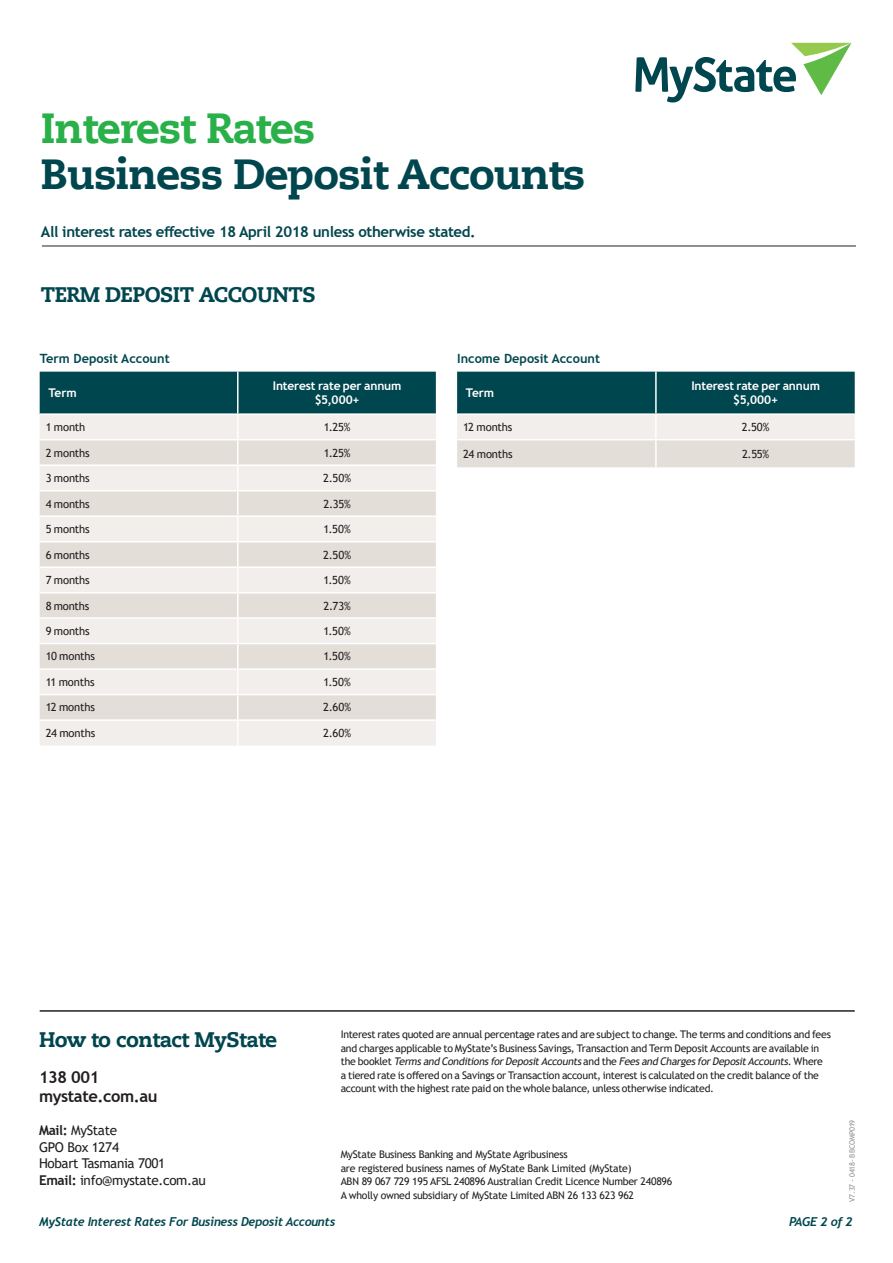
<style>
.page{position:relative;width:893px;height:1263px;background:#fff}
.page>*{position:absolute;margin:0;border:0;box-sizing:border-box;transform-origin:0 0}
.t1{font:800 42px/45px "Caecilia Com 85";letter-spacing:-.025em;color:#00464e}
.Heading_MyS{font:800 21px "Caecilia Com 85";letter-spacing:-.025em;color:#00464e}
.t2{font:700 16.5px/19.5px "Trebuchet MS";letter-spacing:-.025em;color:#231f20}
.Bold_Date_MyS{font:700 15px "Trebuchet MS";letter-spacing:-.025em;color:#00464e}
.t3{font:13.5px/16.5px "Trebuchet MS";letter-spacing:-.025em;color:#231f20}
.Sub-Subheading_Mys{font:700 12.75px "Trebuchet MS";color:#00464e}
.t4{font:italic 700 12.3px "Trebuchet";letter-spacing:-.025em;color:#00464e}
.Bold{font:700 12px/13.5px "Trebuchet MS";letter-spacing:-.01em;color:#fff;text-align:center}
.Bold-2{font:11.25px "Trebuchet MS";letter-spacing:-.015em;color:#231f20}
.Terms___Conditions{font:10.5px/13.5px "Trebuchet MS";letter-spacing:-.025em;color:#231f20}
.t5{font:7.5px "Trebuchet MS";letter-spacing:-.025em;color:#939598}
.s1{color:#2ab049}
.s2{font-weight:700}
.s3{font-style:italic}
</style>
<div class="page">
<svg style="left:635px;top:43px;width:216px;height:60px"></svg>
<hr style="left:40px;top:1010px;width:815px;height:2px;background:#231f20">
<div style="left:40px;top:372px;width:396px;height:41px;background:#00464e"></div>
<div style="left:40px;top:415px;width:396px;height:24px;background:#f1eeec"></div>
<svg style="left:40px;top:440px;width:396px;height:279px;background:#eae6e2"></svg>
<svg style="left:40px;top:491px;width:396px;height:177px;background:#e8e3df"></svg>
<div style="left:40px;top:517px;width:396px;height:24px;background:#f1eeec"></div>
<div style="left:40px;top:721px;width:396px;height:25px;background:#f1eeec"></div>
<hr style="left:237px;top:372px;width:2px;height:41px;background:#fff">
<hr style="left:237px;top:415px;width:2px;height:24px;background:#fff">
<hr style="left:237px;top:440px;width:2px;height:24px;background:#fff">
<hr style="left:40px;top:464px;width:198px;height:2px;background:#fff">
<hr style="left:238px;top:464px;width:198px;height:2px;background:#fff">
<hr style="left:237px;top:466px;width:2px;height:24px;background:#fff">
<hr style="left:40px;top:490px;width:198px;height:1px;background:#fff">
<hr style="left:238px;top:490px;width:198px;height:1px;background:#fff">
<hr style="left:237px;top:491px;width:2px;height:24px;background:#fff">
<hr style="left:40px;top:515px;width:198px;height:2px;background:#fff">
<hr style="left:238px;top:515px;width:198px;height:2px;background:#fff">
<hr style="left:237px;top:517px;width:2px;height:24px;background:#fff">
<hr style="left:40px;top:541px;width:198px;height:1px;background:#fff">
<hr style="left:238px;top:541px;width:198px;height:1px;background:#fff">
<hr style="left:237px;top:542px;width:2px;height:24px;background:#fff">
<hr style="left:40px;top:566px;width:198px;height:2px;background:#fff">
<hr style="left:238px;top:566px;width:198px;height:2px;background:#fff">
<hr style="left:237px;top:568px;width:2px;height:24px;background:#fff">
<hr style="left:40px;top:592px;width:198px;height:1px;background:#fff">
<hr style="left:238px;top:592px;width:198px;height:1px;background:#fff">
<hr style="left:237px;top:593px;width:2px;height:24px;background:#fff">
<hr style="left:40px;top:617px;width:198px;height:2px;background:#fff">
<hr style="left:238px;top:617px;width:198px;height:2px;background:#fff">
<hr style="left:237px;top:619px;width:2px;height:24px;background:#fff">
<hr style="left:40px;top:643px;width:198px;height:1px;background:#fff">
<hr style="left:238px;top:643px;width:198px;height:1px;background:#fff">
<hr style="left:237px;top:644px;width:2px;height:24px;background:#fff">
<hr style="left:40px;top:668px;width:198px;height:2px;background:#fff">
<hr style="left:238px;top:668px;width:198px;height:2px;background:#fff">
<hr style="left:237px;top:670px;width:2px;height:24px;background:#fff">
<hr style="left:40px;top:694px;width:198px;height:1px;background:#fff">
<hr style="left:238px;top:694px;width:198px;height:1px;background:#fff">
<hr style="left:237px;top:695px;width:2px;height:24px;background:#fff">
<hr style="left:237px;top:721px;width:2px;height:25px;background:#fff">
<svg style="left:457px;top:372px;width:398px;height:95px;background:#829ea0"></svg>
<hr style="left:655px;top:372px;width:2px;height:41px;background:#fff">
<hr style="left:457px;top:413px;width:199px;height:2px;background:#fff">
<hr style="left:656px;top:413px;width:199px;height:2px;background:#fff">
<hr style="left:655px;top:415px;width:2px;height:24px;background:#fff">
<hr style="left:457px;top:439px;width:199px;height:1px;background:#fff">
<hr style="left:656px;top:439px;width:199px;height:1px;background:#fff">
<hr style="left:655px;top:440px;width:2px;height:27px;background:#fff">
<hr style="left:42px;top:246px;width:814px;height:1px;background:#231f20">
<p class="t1" style="left:41px;top:105px;width:546px"><span class="s1">Interest Rates<br></span>Business Deposit Accounts</p>
<p class="Bold_Date_MyS" style="left:41px;top:222px;width:436px">All interest rates effective 18 April 2018 unless otherwise stated.</p>
<p class="Heading_MyS" style="left:41px;top:280px;width:276px">TERM DEPOSIT ACCOUNTS</p>
<p class="Sub-Subheading_Mys" style="left:40px;top:350px;width:132px">Term Deposit Account</p>
<p class="Bold" style="left:48px;top:386px;width:30px">Term</p>
<p class="Bold" style="left:273px;top:379px;width:130px">Interest rate per annum $5,000+</p>
<p class="Bold-2" style="left:46px;top:420px;width:41px">1 month</p>
<p class="Bold-2" style="left:324px;top:420px;width:28px">1.25%</p>
<p class="Bold-2" style="left:46px;top:445px;width:46px">2 months</p>
<p class="Bold-2" style="left:324px;top:445px;width:28px">1.25%</p>
<p class="Bold-2" style="left:46px;top:471px;width:46px">3 months</p>
<p class="Bold-2" style="left:323px;top:471px;width:29px">2.50%</p>
<p class="Bold-2" style="left:46px;top:496px;width:46px">4 months</p>
<p class="Bold-2" style="left:324px;top:496px;width:29px">2.35%</p>
<p class="Bold-2" style="left:46px;top:522px;width:46px">5 months</p>
<p class="Bold-2" style="left:324px;top:522px;width:29px">1.50%</p>
<p class="Bold-2" style="left:46px;top:548px;width:46px">6 months</p>
<p class="Bold-2" style="left:323px;top:548px;width:29px">2.50%</p>
<p class="Bold-2" style="left:46px;top:573px;width:46px">7 months</p>
<p class="Bold-2" style="left:324px;top:573px;width:29px">1.50%</p>
<p class="Bold-2" style="left:46px;top:598px;width:45px">8 months</p>
<p class="Bold-2" style="left:324px;top:598px;width:29px">2.73%</p>
<p class="Bold-2" style="left:46px;top:624px;width:46px">9 months</p>
<p class="Bold-2" style="left:324px;top:624px;width:29px">1.50%</p>
<p class="Bold-2" style="left:46px;top:649px;width:51px">10 months</p>
<p class="Bold-2" style="left:324px;top:649px;width:29px">1.50%</p>
<p class="Bold-2" style="left:46px;top:675px;width:50px">11 months</p>
<p class="Bold-2" style="left:324px;top:675px;width:29px">1.50%</p>
<p class="Bold-2" style="left:46px;top:700px;width:51px">12 months</p>
<p class="Bold-2" style="left:323px;top:700px;width:29px">2.60%</p>
<p class="Bold-2" style="left:46px;top:726px;width:51px">24 months</p>
<p class="Bold-2" style="left:323px;top:726px;width:29px">2.60%</p>
<p class="Sub-Subheading_Mys" style="left:457px;top:350px;width:145px">Income Deposit Account</p>
<p class="Bold" style="left:466px;top:386px;width:30px">Term</p>
<p class="Bold" style="left:691px;top:379px;width:130px">Interest rate per annum $5,000+</p>
<p class="Bold-2" style="left:463px;top:420px;width:51px">12 months</p>
<p class="Bold-2" style="left:742px;top:420px;width:29px">2.50%</p>
<p class="Bold-2" style="left:463px;top:447px;width:51px">24 months</p>
<p class="Bold-2" style="left:742px;top:447px;width:29px">2.55%</p>
<h2 class="Heading_MyS" style="left:39px;top:1025px;width:240px">How to contact MyState</h2>
<h3 class="t2" style="left:39px;top:1067px;width:120px">138 001 mystate.com.au</h3>
<p class="t3" style="left:39px;top:1122px;width:168px"><span class="s2">Mail:</span> MyState<br>GPO Box 1274<br>Hobart Tasmania 7001<br><span class="s2">Email:</span> info@mystate.com.au</p>
<p class="Terms___Conditions" style="left:341px;top:1028px;width:492px">Interest rates quoted are annual percentage rates and are subject to change. The terms and conditions and fees and charges applicable to MyState’s Business Savings, Transaction and Term Deposit Accounts are available in<br>t h e b o o k l e t <span class="s3">Termsand ConditionsforDepositAccounts</span>a n d t h e <span class="s3">Feesand ChargesforDepositAccounts</span>. W h e r e<br>a tiered rate is offered on a Savings or Transaction account, interest is calculated on the credit balance of the account with the highest rate paid on the whole balance, unless otherwise indicated.</p>
<p class="Terms___Conditions" style="left:341px;top:1147px;width:333px">MyState Business Banking and MyState Agribusiness<br>are registered business names of MyState Bank Limited (MyState)<br>ABN 89 067 729 195 AFSL 240896 Australian Credit Licence Number 240896<br>A wholly owned subsidiary of MyState Limited ABN 26 133 623 962</p>
<p class="t5" style="left:847px;top:1202px;width:84px;rotate:-90deg">V7.37 - 0418- BBCOMP019</p>
<p class="t4" style="left:39px;top:1214px;width:298px">MyState Interest Rates For Business Deposit Accounts</p>
<p class="t4" style="left:789px;top:1214px;width:65px">PAGE 2 of 2</p>
</div>
